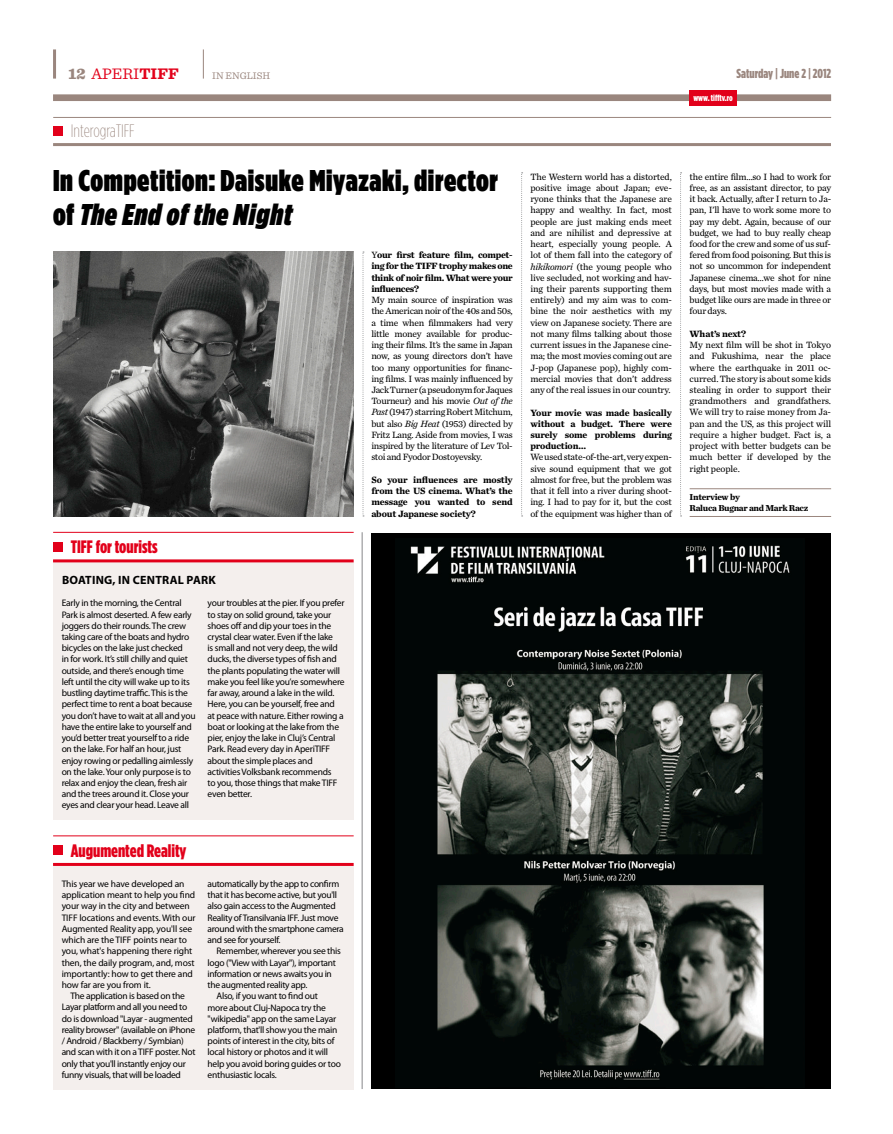
<style>
.page{position:relative;width:893px;height:1134px;background:#fff}
.page>*{position:absolute;margin:0;border:0;box-sizing:border-box;transform-origin:0 0}
.t1{font:900 30px/34px "Gotham Condensed";letter-spacing:.02em;color:#000}
.t2{font:900 18px "Gotham Condensed";color:#e2001a}
.t3{font:200 18px "Gotham Condensed";color:#9a867e}
.t4{font:16px "Sentinel";color:#e2001a}
.t5{font:900 13px "Gotham Condensed";color:#9a867e}
.t6{font:700 12px "Myriad Pro";color:#000}
.t7{font:10px "Sentinel";color:#9a867e}
.t8{font:9.5px/11.2px "Myriad Pro";letter-spacing:-.025em;color:#000}
.t9{font:9.5px/11.2px "Chronicle Text G2";letter-spacing:-.025em;color:#000;text-align:justify}
.t10{font:700 9.5px/11.2px "Chronicle Text G2";letter-spacing:-.02em;color:#000;text-align:justify}
.t11{font:700 9px/11.2px "Chronicle Text G2";letter-spacing:-.035em;color:#000}
.t12{font:900 9px "Gotham Condensed";letter-spacing:-.01em;color:#fff}
.s1{font-weight:900;color:#9a867e}
.s2{font-weight:700}
.s3{font-style:italic}
.s4{font-weight:400}
</style>
<div class="page">
<div style="left:53px;top:94px;width:778px;height:7px;background:#9a867e"></div>
<hr style="left:53px;top:49px;width:3px;height:30px;background:#9a867e">
<hr style="left:203px;top:49px;width:1px;height:30px;background:#9a867e">
<div style="left:690px;top:90px;width:47px;height:16px;background:#e2001a"></div>
<hr style="left:53px;top:143px;width:778px;height:3px;background:#9a867e">
<hr style="left:53px;top:117px;width:778px;height:1px;background:#9a867e">
<div style="left:53px;top:126px;width:10px;height:9px;background:#e2001a"></div>
<img style="left:53px;top:252px;width:301px;height:264px">
<hr style="left:690px;top:488px;width:141px;height:1px;background:#9a867e">
<hr style="left:690px;top:516px;width:141px;height:1px;background:#9a867e">
<svg style="left:680px;top:172px;width:2px;height:344px"></svg>
<svg style="left:521px;top:172px;width:2px;height:344px"></svg>
<svg style="left:362px;top:252px;width:2px;height:264px"></svg>
<hr style="left:53px;top:532px;width:301px;height:1px;background:#e2001a">
<div style="left:53px;top:562px;width:301px;height:258px;background:#f4efed"></div>
<hr style="left:53px;top:559px;width:301px;height:3px;background:#e2001a">
<div style="left:53px;top:542px;width:10px;height:10px;background:#e2001a"></div>
<hr style="left:53px;top:835px;width:301px;height:1px;background:#e2001a">
<div style="left:53px;top:866px;width:301px;height:223px;background:#f4efed"></div>
<hr style="left:53px;top:863px;width:301px;height:3px;background:#e2001a">
<div style="left:53px;top:845px;width:10px;height:10px;background:#e2001a"></div>
<div style="left:371px;top:533px;width:460px;height:556px;background:#000"></div>
<img style="left:410px;top:545px;width:380px;height:535px">
<hr style="left:362px;top:532px;width:1px;height:557px;background:#868789">
<h3 class="t4" style="left:69px;top:61px;width:112px"><span class="s1">12</span> APERI<span class="s2">TIFF</span></h3>
<p class="t7" style="left:212px;top:68px;width:59px">IN ENGLISH</p>
<h2 class="t3" style="left:71px;top:121px;width:65px">InterograTIFF</h2>
<h1 class="t1" style="left:53px;top:163px;width:446px">In Competition: Daisuke Miyazaki, director of <span class="s3">The End of the Night</span></h1>
<p class="t10" style="left:371px;top:249px;width:143px"><span class="s4">Y</span>our first feature film, compet&shy;ing for the TIFF trophy makes one think of noir film. What were your influences?</p>
<p class="t9" style="left:371px;top:294px;width:143px">My main source of inspiration was the American noir of the 40s and 50s, a time when filmmakers had very little money available for produc&shy;ing their films. It’s the same in Japan now, as young directors don’t have too many opportunities for financ&shy;ing films. I was mainly influenced by Jack Turner (a pseudonym for Jaques Tourneur) and his movie <span class="s3">Out of the Past</span> (1947) starring Robert Mitchum, but also <span class="s3">Big Heat</span> (1953) directed by Fritz Lang. Aside from movies, I was inspired by the literature of Lev Tol&shy;stoi and Fyodor Dostoyevsky.</p>
<p class="t10" style="left:371px;top:473px;width:143px">So your influences are mostly from the US cinema. What’s the message you wanted to send about Japanese society?</p>
<h2 class="t2" style="left:71px;top:536px;width:88px">TIFF for tourists</h2>
<p class="t6" style="left:62px;top:573px;width:16px">BOATING</p>
<p class="t6" style="left:113px;top:573px;width:36px">, IN CENTRAL</p>
<p class="t6" style="left:187px;top:573px;width:31px">PAR K</p>
<p class="t8" style="left:62px;top:598px;width:135px">Early in the morning, the Central Park is almost deserted. A few early joggers do their rounds. The crew taking care of the boats and hydro bicycles on the lake just checked<br>in for work. It’s still chilly and quiet outside, and there’s enough time left until the city will wake up to its bustling daytime traffic. This is the perfect time to rent a boat because you don’t have to wait at all and you have the entire lake to yourself and you’d better treat yourself to a ride on the lake. For half an hour, just enjoy rowing or pedalling aimlessly on the lake. Your only purpose is to relax and enjoy the clean, fresh air and the trees around it. Close your eyes and clear your head. Leave all</p>
<p class="t8" style="left:208px;top:598px;width:139px">your troubles at the pier. If you prefer to stay on solid ground, take your shoes off and dip your toes in the crystal clear water. Even if the lake<br>is small and not very deep, the wild ducks, the diverse types of fish and the plants populating the water will make you feel like you’re somewhere far away, around a lake in the wild.<br>Here, you can be yourself, free and at peace with nature. Either rowing a boat or looking at the lake from the pier, enjoy the lake in Cluj’s Central Park. Read every day in AperiTIFF about the simple places and activities Volksbank recommends<br>to you, those things that make TIFF even better.</p>
<h2 class="t2" style="left:71px;top:840px;width:117px">Augumented Reality</h2>
<p class="t8" style="left:62px;top:878px;width:135px">This year we have developed an application meant to help you find your way in the city and between<br>TIFF locations and events. With our<br>Augmented Reality app, you'll see which are the TIFF points near to you, what's happening there right then, the daily program, and, most importantly: how to get there and how far are you from it.</p>
<p class="t8" style="left:62px;top:991px;width:135px;text-indent:9px">The application is based on the Layar platform and all you need to do is download "Layar - augmented reality browser" (available on iPhone / Android / Blackberry / Symbian) and scan with it on a TIFF poster. Not only that you'll instantly enjoy our funny visuals, that will be loaded</p>
<p class="t8" style="left:208px;top:878px;width:138px">automatically by the app to confirm that it has become active, but you'll also gain access to the Augmented Reality of Transilvania IFF. Just move around with the smartphone camera and see for yourself.</p>
<p class="t8" style="left:216px;top:946px;width:126px">Remember, wherever you see this</p>
<p class="t8" style="left:208px;top:957px;width:130px">logo ("View with Layar"), important</p>
<p class="t8" style="left:208px;top:968px;width:126px">information or news awaits you in</p>
<p class="t8" style="left:208px;top:979px;width:101px">the augmented reality app.</p>
<p class="t8" style="left:216px;top:991px;width:103px">Also, if you want to find out</p>
<p class="t8" style="left:208px;top:1002px;width:120px">more about Cluj-Napoca try the</p>
<p class="t8" style="left:208px;top:1013px;width:130px">"wikipedia" app on the same Layar</p>
<p class="t8" style="left:208px;top:1024px;width:131px">platform, that'll show you the main</p>
<p class="t8" style="left:208px;top:1036px;width:129px">points of interest in the city, bits of</p>
<p class="t8" style="left:208px;top:1047px;width:122px">local history or photos and it will</p>
<p class="t8" style="left:208px;top:1058px;width:135px">help you avoid boring guides or too</p>
<p class="t8" style="left:208px;top:1069px;width:71px">enthusiastic locals.</p>
<h3 class="t5" style="left:736px;top:65px;width:96px">Saturday | June 2 | 2012</h3>
<p class="t12" style="left:693px;top:92px;width:41px">www. tifftv.ro</p>
<p class="t9" style="left:530px;top:170px;width:143px">The Western world has a distorted, positive image about Japan; eve&shy;ryone thinks that the Japanese are happy and wealthy. In fact, most people are just making ends meet and are nihilist and depressive at heart, especially young people. A lot of them fall into the category of <span class="s3">hikikomori</span> (the young people who live secluded, not working and hav&shy;ing their parents supporting them entirely) and my aim was to com&shy;bine the noir aesthetics with my view on Japanese society. There are not many films talking about those current issues in the Japanese cine&shy;ma; the most movies coming out are J-pop (Japanese pop), highly com&shy;mercial movies that don’t address any of the real issues in our country.</p>
<p class="t10" style="left:530px;top:406px;width:143px">Your movie was made basically without a budget. There were surely some problems during production…</p>
<p class="t9" style="left:530px;top:451px;width:143px">We used state-of-the-art, very expen&shy;sive sound equipment that we got almost for free, but the problem was that it fell into a river during shoot&shy;ing. I had to pay for it, but the cost of the equipment was higher than of</p>
<p class="t9" style="left:690px;top:170px;width:143px">the entire film…so I had to work for free, as an assistant director, to pay it back. Actually, after I return to Ja&shy;pan, I’ll have to work some more to pay my debt. Again, because of our budget, we had to buy really cheap food for the crew and some of us suf&shy;fered from food poisoning. But this is not so uncommon for independent Japanese cinema…we shot for nine days, but most movies made with a budget like ours are made in three or four days.</p>
<p class="t10" style="left:690px;top:327px;width:58px">What’s next?</p>
<p class="t9" style="left:690px;top:339px;width:143px">My next film will be shot in Tokyo and Fukushima, near the place where the earthquake in 2011 oc&shy;curred. The story is about some kids stealing in order to support their grandmothers and grandfathers.<br>We will try to raise money from Ja&shy;pan and the US, as this project will require a higher budget. Fact is, a project with better budgets can be much better if developed by the right people.</p>
<p class="t11" style="left:690px;top:491px;width:120px">Interview by<br>Raluca Bugnar and Mark Racz</p>
</div>
